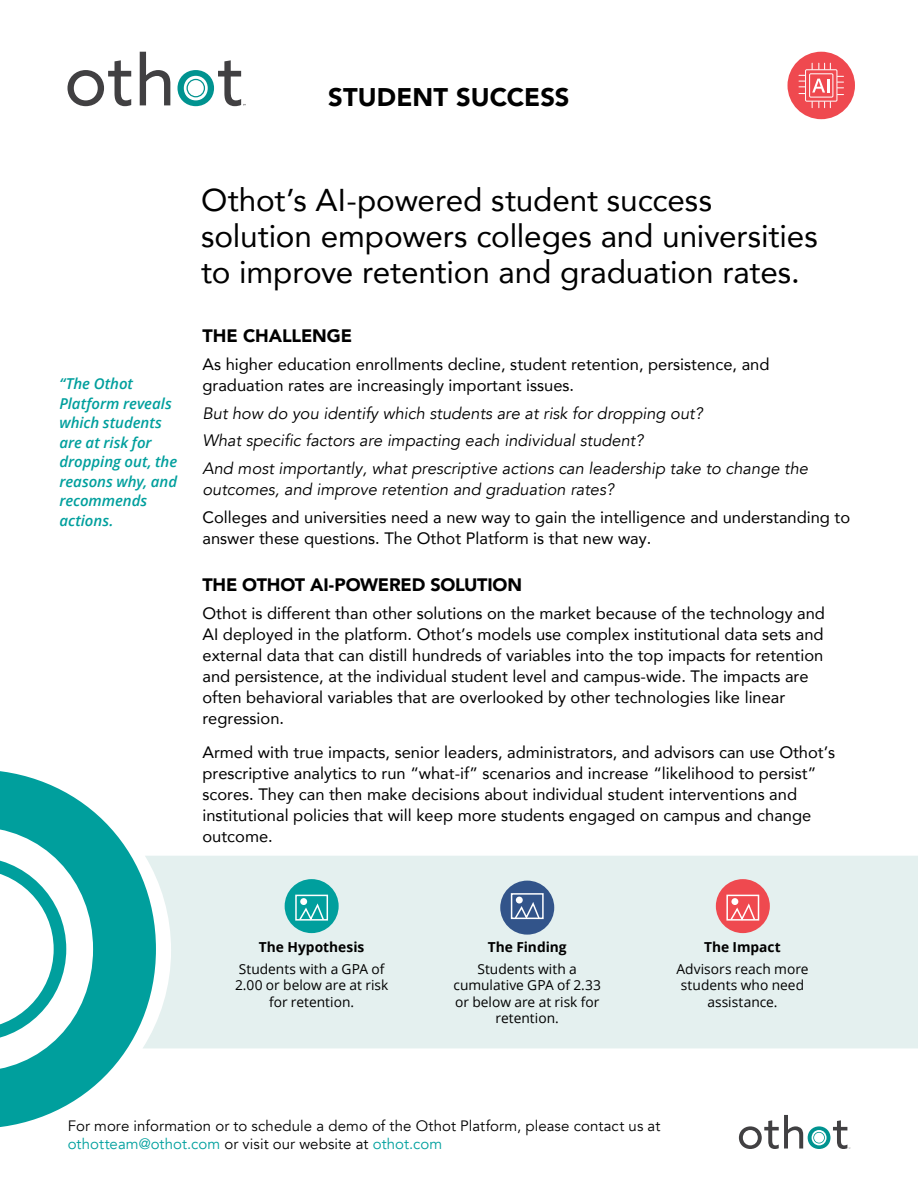
<style>
.page{position:relative;width:918px;height:1188px;background:#fff}
.page>*{position:absolute;margin:0;border:0;box-sizing:border-box;transform-origin:0 0}
.t1{font:31.5px/36px "Avenir";letter-spacing:-.005em;color:#000}
.t2{font:900 25.5px "Avenir";letter-spacing:.005em;color:#000}
.t3{font:900 18px "Avenir";letter-spacing:-.01em;color:#000}
.t4{font:16.5px/21px "Avenir";color:#000}
.t5{font:italic 16.5px/27.8px "Avenir";color:#000}
.t6{font:15px/18px "Avenir";letter-spacing:.005em;color:#000}
.t7{font:italic 600 15px/19.5px "Open Sans";letter-spacing:-.005em;color:#009f9d}
.t8{font:13.8px/16.5px "Open Sans";color:#000;text-align:center}
.t9{font:700 13.8px "Open Sans";color:#000}
.s1{color:#01a09e}
</style>
<div class="page">
<div style="left:156px;top:856px;width:762px;height:192px;background:#e4f0ef"></div>
<svg style="left:0;top:771px;width:156px;height:356px;fill:#009f9d"></svg>
<svg style="left:0;top:857px;width:66px;height:184px"></svg>
<svg style="left:68px;top:60px;width:63px;height:46px"></svg>
<svg style="left:140px;top:52px;width:30px;height:53px"></svg>
<svg style="left:178px;top:60px;width:68px;height:46px"></svg>
<div style="left:788px;top:52px;width:67px;height:67px;background:#ef494f;border-radius:50%"></div>
<svg style="left:799px;top:63px;width:45px;height:45px"></svg>
<div style="left:285px;top:879px;width:54px;height:54px;background:#009f9d;border-radius:50%"></div>
<div style="left:500px;top:881px;width:54px;height:54px;background:#32548a;border-radius:50%"></div>
<div style="left:716px;top:879px;width:54px;height:54px;background:#ef494f;border-radius:50%"></div>
<div style="left:295px;top:895px;width:33px;height:26px;border:2px solid #fff"></div>
<svg style="left:298px;top:902px;width:27px;height:19px"></svg>
<div style="left:300px;top:898px;width:7px;height:7px;background:#fff;border-radius:50%"></div>
<div style="left:511px;top:893px;width:33px;height:26px;border:2px solid #fff"></div>
<svg style="left:513px;top:900px;width:28px;height:20px"></svg>
<div style="left:516px;top:897px;width:7px;height:7px;background:#fff;border-radius:50%"></div>
<div style="left:726px;top:895px;width:33px;height:26px;border:2px solid #fff"></div>
<svg style="left:729px;top:902px;width:28px;height:19px"></svg>
<div style="left:731px;top:898px;width:7px;height:7px;background:#fff;border-radius:50%"></div>
<svg style="left:739px;top:1115px;width:111px;height:34px"></svg>
<h2 class="t2" style="left:328px;top:75px;width:243px">STUDENT SUCCESS</h2>
<p class="t7" style="left:59px;top:374px;width:119px">“The Othot<br>Platform reveals which students are at risk for dropping out, the reasons why, and recommends actions.</p>
<h1 class="t1" style="left:201px;top:181px;width:618px">Othot’s AI-powered student success solution empowers colleges and universities to improve retention and graduation rates.</h1>
<p class="t3" style="left:202px;top:320px;width:151px">THE CHALLENGE</p>
<p class="t4" style="left:202px;top:353px;width:569px">As higher education enrollments decline, student retention, persistence, and graduation rates are increasingly important issues.</p>
<p class="t5" style="left:202px;top:399px;width:607px">But how do you identify which students are at risk for dropping out?<br>What specific factors are impacting each individual student?<br>And most importantly, what prescriptive actions can leadership take to change the</p>
<p class="t5" style="left:202px;top:476px;width:413px">outcomes, and improve retention and graduation rates?</p>
<p class="t4" style="left:202px;top:506px;width:649px">Colleges and universities need a new way to gain the intelligence and understanding to answer these questions. The Othot Platform is that new way.</p>
<p class="t3" style="left:202px;top:569px;width:321px">THE OTHOT AI-POWERED SOLUTION</p>
<p class="t4" style="left:202px;top:602px;width:624px">Othot is different than other solutions on the market because of the technology and AI deployed in the platform. Othot’s models use complex institutional data sets and external data that can distill hundreds of variables into the top impacts for retention and persistence, at the individual student level and campus-wide. The impacts are often behavioral variables that are overlooked by other technologies like linear regression.</p>
<p class="t4" style="left:202px;top:742px;width:634px">Armed with true impacts, senior leaders, administrators, and advisors can use Othot’s prescriptive analytics to run “what-if” scenarios and increase “likelihood to persist” scores. They can then make decisions about individual student interventions and institutional policies that will keep more students engaged on campus and change outcome.</p>
<p class="t9" style="left:259px;top:937px;width:107px">The Hypothesis</p>
<p class="t8" style="left:235px;top:960px;width:155px">Students with a GPA of<br>2.00 or below are at risk for retention.</p>
<p class="t9" style="left:488px;top:937px;width:80px">The Finding</p>
<p class="t8" style="left:453px;top:960px;width:149px">Students with a cumulative GPA of 2.33 or below are at risk for retention.</p>
<p class="t9" style="left:704px;top:937px;width:78px">The Impact</p>
<p class="t8" style="left:676px;top:960px;width:134px">Advisors reach more students who need assistance.</p>
<p class="t6" style="left:68px;top:1117px;width:594px">For more information or to schedule a demo of the Othot Platform, please contact us at <span class="s1">othotteam@othot.com</span> or visit our website at <span class="s1">othot.com</span></p>
</div>
